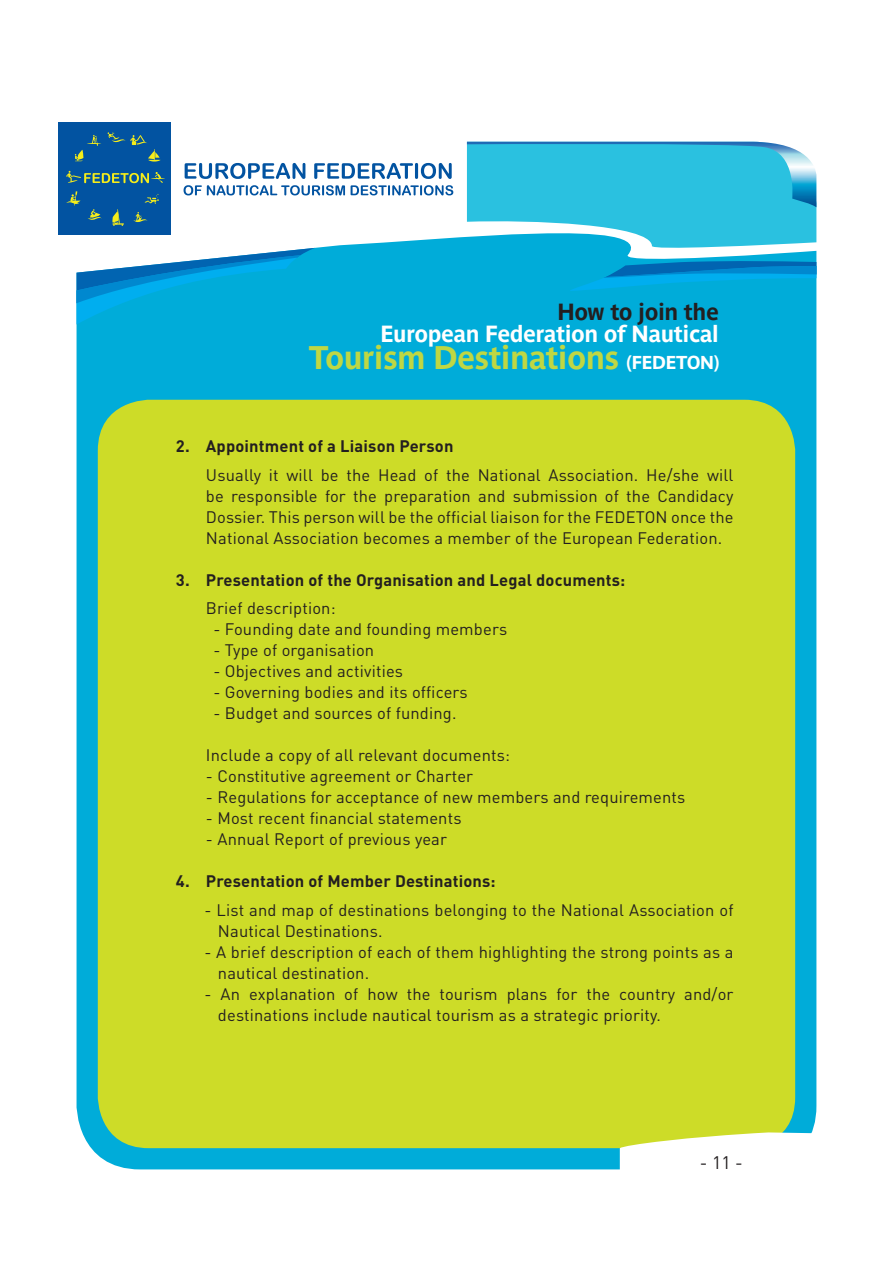
<style>
.page{position:relative;width:893px;height:1263px;background:#fff}
.page>*{position:absolute;margin:0;border:0;box-sizing:border-box;transform-origin:0 0}
.t1{font:700 32.4px "Parisine";letter-spacing:-.02em;color:#bfd743}
.t2{font:700 23.1px "Parisine";letter-spacing:-.02em;color:#fff}
.t3{font:700 23.1px "Parisine";letter-spacing:-.02em;color:#231f20}
.t4{font:18px "DIN";color:#231f20}
.t5{font:16.5px/21px "DIN";letter-spacing:.01em;color:#231f20}
.t6{font:700 16.5px "DIN";letter-spacing:.01em;color:#231f20}
.s1{font-size:18.6px;color:#fff}
</style>
<div class="page">
<div style="left:77px;top:216px;width:739px;height:953px;background:#00acd9"></div>
<svg style="left:77px;top:248px;width:238px;height:76px"></svg>
<svg style="left:568px;top:261px;width:248px;height:31px;background:#0099d4"></svg>
<svg style="left:467px;top:142px;width:349px;height:109px;background:#3cc3e1"></svg>
<div style="left:98px;top:400px;width:697px;height:748px;background:#cddc28;border-radius:51px"></div>
<svg style="left:620px;top:1132px;width:194px;height:37px"></svg>
<div style="left:58px;top:122px;width:407px;height:113px;background:#fff"></div>
<svg style="left:185px;top:163px;width:120px;height:16px"></svg>
<svg style="left:314px;top:163px;width:138px;height:16px"></svg>
<svg style="left:184px;top:185px;width:161px;height:10px"></svg>
<svg style="left:351px;top:185px;width:102px;height:10px"></svg>
<div style="left:58px;top:122px;width:113px;height:113px;background:#0253a1"></div>
<svg style="left:133px;top:212px;width:15px;height:10px"></svg>
<svg style="left:88px;top:209px;width:14px;height:11px"></svg>
<svg style="left:144px;top:194px;width:15px;height:10px"></svg>
<svg style="left:75px;top:135px;width:26px;height:26px"></svg>
<svg style="left:66px;top:191px;width:15px;height:15px"></svg>
<hr style="left:117px;top:209px;width:3px;height:15px;background:#f6ed1a">
<svg style="left:112px;top:211px;width:12px;height:15px"></svg>
<svg style="left:66px;top:171px;width:99px;height:12px"></svg>
<svg style="left:108px;top:132px;width:52px;height:30px"></svg>
<h2 class="t3" style="left:558px;top:299px;width:163px">How to join the</h2>
<h2 class="t2" style="left:380px;top:320px;width:340px">European Federation of Nautical</h2>
<h1 class="t1" style="left:309px;top:338px;width:411px">Tourism Destinations <span class="s1">(FEDETON)</span></h1>
<p class="t6" style="left:176px;top:435px;width:279px">2. Appointment of a Liaison Person</p>
<p class="t5" style="left:206px;top:464px;width:529px;text-align:justify">Usually it will be the Head of the National Association. He/she will be responsible for the preparation and submission of the Candidacy Dossier. This person will be the official liaison for the FEDETON once the National Association becomes a member of the European Federation.</p>
<p class="t6" style="left:176px;top:569px;width:451px">3. Presentation of the Organisation and Legal documents:</p>
<p class="t5" style="left:206px;top:597px;width:131px">Brief description:</p>
<p class="t5" style="left:213px;top:618px;width:295px">- Founding date and founding members</p>
<p class="t5" style="left:213px;top:639px;width:162px">- Type of organisation</p>
<p class="t5" style="left:213px;top:660px;width:191px">- Objectives and activities</p>
<p class="t5" style="left:213px;top:681px;width:256px">- Governing bodies and its officers</p>
<p class="t5" style="left:213px;top:702px;width:244px">- Budget and sources of funding.</p>
<p class="t5" style="left:206px;top:744px;width:306px">Include a copy of all relevant documents:</p>
<p class="t5" style="left:206px;top:765px;width:269px">- Constitutive agreement or Charter</p>
<p class="t5" style="left:206px;top:786px;width:481px">- Regulations for acceptance of new members and requirements</p>
<p class="t5" style="left:206px;top:807px;width:257px">- Most recent financial statements</p>
<p class="t5" style="left:206px;top:829px;width:243px">- Annual Report of previous year</p>
<p class="t6" style="left:176px;top:871px;width:321px">4. Presentation of Member Destinations:</p>
<p class="t5" style="left:218px;top:899px;width:517px;text-indent:-13px">- List and map of destinations belonging to the National Association of<br>Nautical Destinations.</p>
<p class="t5" style="left:218px;top:941px;width:517px;text-indent:-13px">- A brief description of each of them highlighting the strong points as a nautical destination.</p>
<p class="t5" style="left:218px;top:983px;width:517px;text-indent:-13px">- An explanation of how the tourism plans for the country and/or destinations include nautical tourism as a strategic priority.</p>
<p class="t4" style="left:700px;top:1152px;width:45px">- 11 -</p>
</div>
